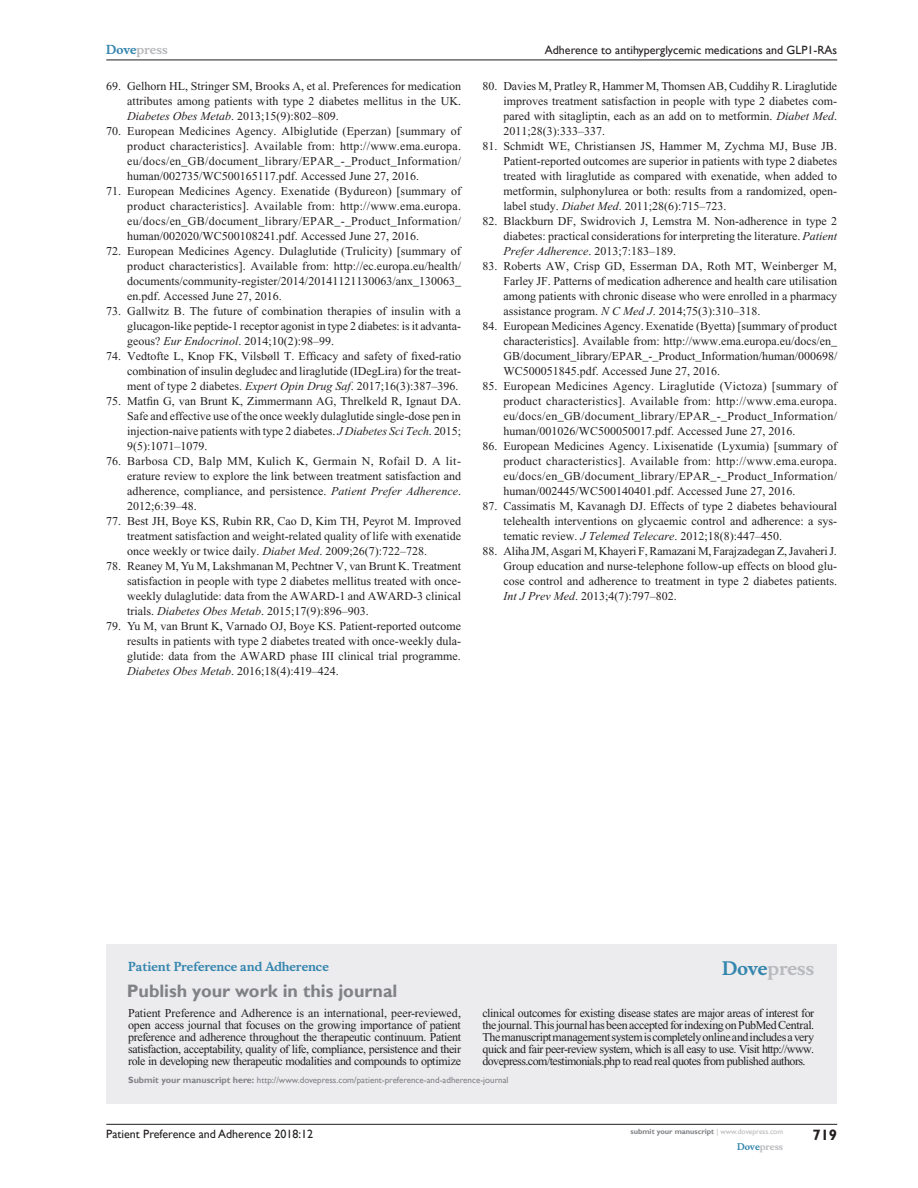
<style>
.page{position:relative;width:918px;height:1188px;background:#fff}
.page>*{position:absolute;margin:0;border:0;box-sizing:border-box;transform-origin:0 0}
.PromBx-H1{font:700 18px "Gill Sans";color:#808285}
.PromBx-Brand{font:700 18px "Musee";color:#b8b9bc}
.t1{font:700 15px "Gill Sans";color:#231f20}
.RefNL2{font:12px/15px "Times New Roman";color:#231f20;text-align:justify}
.PromBx-Tx{font:12px/12px "Times New Roman";letter-spacing:-.045em;color:#231f20;text-align:justify}
.t2{font:12px "Gill Sans";color:#231f20}
.PromBx-JrnlName{font:700 12px "Musee";color:#3485ae}
.t3{font:700 12px "Musee";color:#b8b9bc}
.PromBx-SubmitMssWebA{font:9px "Gill Sans";color:#808285}
.t4{font:700 9px "Musee";color:#b8b9bc}
.t5{font:700 7.5px "Gill Sans";color:#808285}
.s1{color:#3485ae}
.s2{font-style:italic}
.s3{font-weight:700}
.s4{font-weight:400;color:#b8b9bc}
</style>
<div class="page">
<div style="left:106px;top:944px;width:731px;height:159px;background:#ececee"></div>
<hr style="left:106px;top:1124px;width:731px;height:1px;background:#231f20">
<hr style="left:106px;top:60px;width:731px;height:1px;background:#231f20">
<p class="t3" style="left:106px;top:43px;width:63px"><span class="s1">Dove</span>press</p>
<p class="RefNL2" style="left:127px;top:79px;width:335px;text-indent:-21px">69. Gelhorn HL, Stringer SM, Brooks A, et al. Preferences for medication attributes among patients with type 2 diabetes mellitus in the UK.<br><span class="s2">Diabetes Obes Metab</span>. 2013;15(9):802–809.</p>
<p class="RefNL2" style="left:127px;top:124px;width:335px;text-indent:-21px">70. European Medicines Agency. Albiglutide (Eperzan) [summary of product characteristics]. Available from: http://www.ema.europa. eu/docs/en_GB/document_library/EPAR_-_Product_Information/ human/002735/WC500165117.pdf. Accessed June 27, 2016.</p>
<p class="RefNL2" style="left:127px;top:184px;width:335px;text-indent:-21px">71. European Medicines Agency. Exenatide (Bydureon) [summary of product characteristics]. Available from: http://www.ema.europa. eu/docs/en_GB/document_library/EPAR_-_Product_Information/ human/002020/WC500108241.pdf. Accessed June 27, 2016.</p>
<p class="RefNL2" style="left:127px;top:244px;width:336px;text-indent:-21px">72. European Medicines Agency. Dulaglutide (Trulicity) [summary of product characteristics]. Available from: http://ec.europa.eu/health/ documents/community-register/2014/20141121130063/anx_130063_ en.pdf. Accessed June 27, 2016.</p>
<p class="RefNL2" style="left:127px;top:304px;width:335px;text-indent:-21px">73. Gallwitz B. The future of combination therapies of insulin with a glucagon-like peptide-1 receptor agonist in type 2 diabetes: is it advanta&shy;geous? <span class="s2">Eur Endocrinol</span>. 2014;10(2):98–99.</p>
<p class="RefNL2" style="left:127px;top:349px;width:335px;text-indent:-21px">74. Vedtofte L, Knop FK, Vilsbøll T. Efficacy and safety of fixed-ratio combination of insulin degludec and liraglutide (IDegLira) for the treat&shy;ment of type 2 diabetes. <span class="s2">Expert Opin Drug Saf</span>. 2017;16(3):387–396.</p>
<p class="RefNL2" style="left:127px;top:394px;width:335px;text-indent:-21px">75. Matfin G, van Brunt K, Zimmermann AG, Threlkeld R, Ignaut DA.<br>Safe and effective use of the once weekly dulaglutide single-dose pen in injection-naive patients with type 2 diabetes. <span class="s2">J Diabetes Sci Tech</span>. 2015; 9(5):1071–1079.</p>
<p class="RefNL2" style="left:127px;top:454px;width:335px;text-indent:-21px">76. Barbosa CD, Balp MM, Kulich K, Germain N, Rofail D. A lit&shy;erature review to explore the link between treatment satisfaction and adherence, compliance, and persistence. <span class="s2">Patient Prefer Adherence</span>.<br>2012;6:39–48.</p>
<p class="RefNL2" style="left:127px;top:514px;width:335px;text-indent:-21px">77. Best JH, Boye KS, Rubin RR, Cao D, Kim TH, Peyrot M. Improved treatment satisfaction and weight-related quality of life with exenatide once weekly or twice daily. <span class="s2">Diabet Med</span>. 2009;26(7):722–728.</p>
<p class="RefNL2" style="left:127px;top:559px;width:335px;text-indent:-21px">78. Reaney M, Yu M, Lakshmanan M, Pechtner V, van Brunt K. Treatment satisfaction in people with type 2 diabetes mellitus treated with once&shy;weekly dulaglutide: data from the AWARD-1 and AWARD-3 clinical trials. <span class="s2">Diabetes Obes Metab</span>. 2015;17(9):896–903.</p>
<p class="RefNL2" style="left:127px;top:619px;width:335px;text-indent:-21px">79. Yu M, van Brunt K, Varnado OJ, Boye KS. Patient-reported outcome results in patients with type 2 diabetes treated with once-weekly dula&shy;glutide: data from the AWARD phase III clinical trial programme.<br><span class="s2">Diabetes Obes Metab</span>. 2016;18(4):419–424.</p>
<p class="t2" style="left:545px;top:43px;width:294px">Adherence to antihyperglycemic medications and GLP1-RAs</p>
<p class="RefNL2" style="left:503px;top:79px;width:335px;text-indent:-21px">80. Davies M, Pratley R, Hammer M, Thomsen AB, Cuddihy R. Liraglutide improves treatment satisfaction in people with type 2 diabetes com&shy;pared with sitagliptin, each as an add on to metformin. <span class="s2">Diabet Med</span>.<br>2011;28(3):333–337.</p>
<p class="RefNL2" style="left:503px;top:139px;width:335px;text-indent:-21px">81. Schmidt WE, Christiansen JS, Hammer M, Zychma MJ, Buse JB.<br>Patient-reported outcomes are superior in patients with type 2 diabetes treated with liraglutide as compared with exenatide, when added to metformin, sulphonylurea or both: results from a randomized, open‐ label study. <span class="s2">Diabet Med</span>. 2011;28(6):715–723.</p>
<p class="RefNL2" style="left:503px;top:214px;width:335px;text-indent:-21px">82. Blackburn DF, Swidrovich J, Lemstra M. Non-adherence in type 2 diabetes: practical considerations for interpreting the literature. <span class="s2">Patient Prefer Adherence</span>. 2013;7:183–189.</p>
<p class="RefNL2" style="left:503px;top:259px;width:335px;text-indent:-21px">83. Roberts AW, Crisp GD, Esserman DA, Roth MT, Weinberger M, Farley JF. Patterns of medication adherence and health care utilisation among patients with chronic disease who were enrolled in a pharmacy assistance program. <span class="s2">N C Med J</span>. 2014;75(3):310–318.</p>
<p class="RefNL2" style="left:503px;top:319px;width:335px;text-indent:-21px">84. European Medicines Agency. Exenatide (Byetta) [summary of product characteristics]. Available from: http://www.ema.europa.eu/docs/en_ GB/document_library/EPAR_-_Product_Information/human/000698/ WC500051845.pdf. Accessed June 27, 2016.</p>
<p class="RefNL2" style="left:503px;top:379px;width:335px;text-indent:-21px">85. European Medicines Agency. Liraglutide (Victoza) [summary of product characteristics]. Available from: http://www.ema.europa. eu/docs/en_GB/document_library/EPAR_-_Product_Information/ human/001026/WC500050017.pdf. Accessed June 27, 2016.</p>
<p class="RefNL2" style="left:503px;top:439px;width:335px;text-indent:-21px">86. European Medicines Agency. Lixisenatide (Lyxumia) [summary of product characteristics]. Available from: http://www.ema.europa. eu/docs/en_GB/document_library/EPAR_-_Product_Information/ human/002445/WC500140401.pdf. Accessed June 27, 2016.</p>
<p class="RefNL2" style="left:503px;top:499px;width:335px;text-indent:-21px">87. Cassimatis M, Kavanagh DJ. Effects of type 2 diabetes behavioural telehealth interventions on glycaemic control and adherence: a sys&shy;tematic review. <span class="s2">J Telemed Telecare</span>. 2012;18(8):447–450.</p>
<p class="RefNL2" style="left:503px;top:544px;width:335px;text-indent:-21px">88. Aliha JM, Asgari M, Khayeri F, Ramazani M, Farajzadegan Z, Javaheri J.<br>Group education and nurse-telephone follow-up effects on blood glu&shy;cose control and adherence to treatment in type 2 diabetes patients.<br><span class="s2">Int J Prev Med</span>. 2013;4(7):797–802.</p>
<p class="PromBx-JrnlName" style="left:128px;top:959px;width:202px">Patient Preference and Adherence</p>
<p class="PromBx-H1" style="left:127px;top:980px;width:272px">Publish your work in this journal</p>
<p class="PromBx-Brand" style="left:722px;top:958px;width:94px"><span class="s1">Dove</span>press</p>
<p class="PromBx-Tx" style="left:128px;top:1007px;width:334px">Patient Preference and Adherence is an international, peer-reviewed, open access journal that focuses on the growing importance of patient preference and adherence throughout the therapeutic continuum. Patient satisfaction, acceptability, quality of life, compliance, persistence and their role in developing new therapeutic modalities and compounds to optimize</p>
<p class="PromBx-Tx" style="left:482px;top:1007px;width:333px">clinical outcomes for existing disease states are major areas of interest for the journal. This journal has been accepted for indexing on PubMed Central.<br>The manuscript management system is completely online and includes a very quick and fair peer-review system, which is all easy to use. Visit http://www. dovepress.com/testimonials.php to read real quotes from published authors.</p>
<p class="PromBx-SubmitMssWebA" style="left:128px;top:1075px;width:382px"><span class="s3">Submit your manuscript here:</span> http://www.dovepress.com/patient-preference-and-adherence-journal</p>
<p class="t2" style="left:106px;top:1127px;width:209px">Patient Preference and Adherence 2018:12</p>
<p class="t5" style="left:631px;top:1127px;width:154px">submit your manuscript <span class="s4">| www.dovepress.com</span></p>
<p class="t4" style="left:737px;top:1141px;width:48px"><span class="s1">Dove</span>press</p>
<p class="t1" style="left:812px;top:1126px;width:26px">719</p>
</div>
